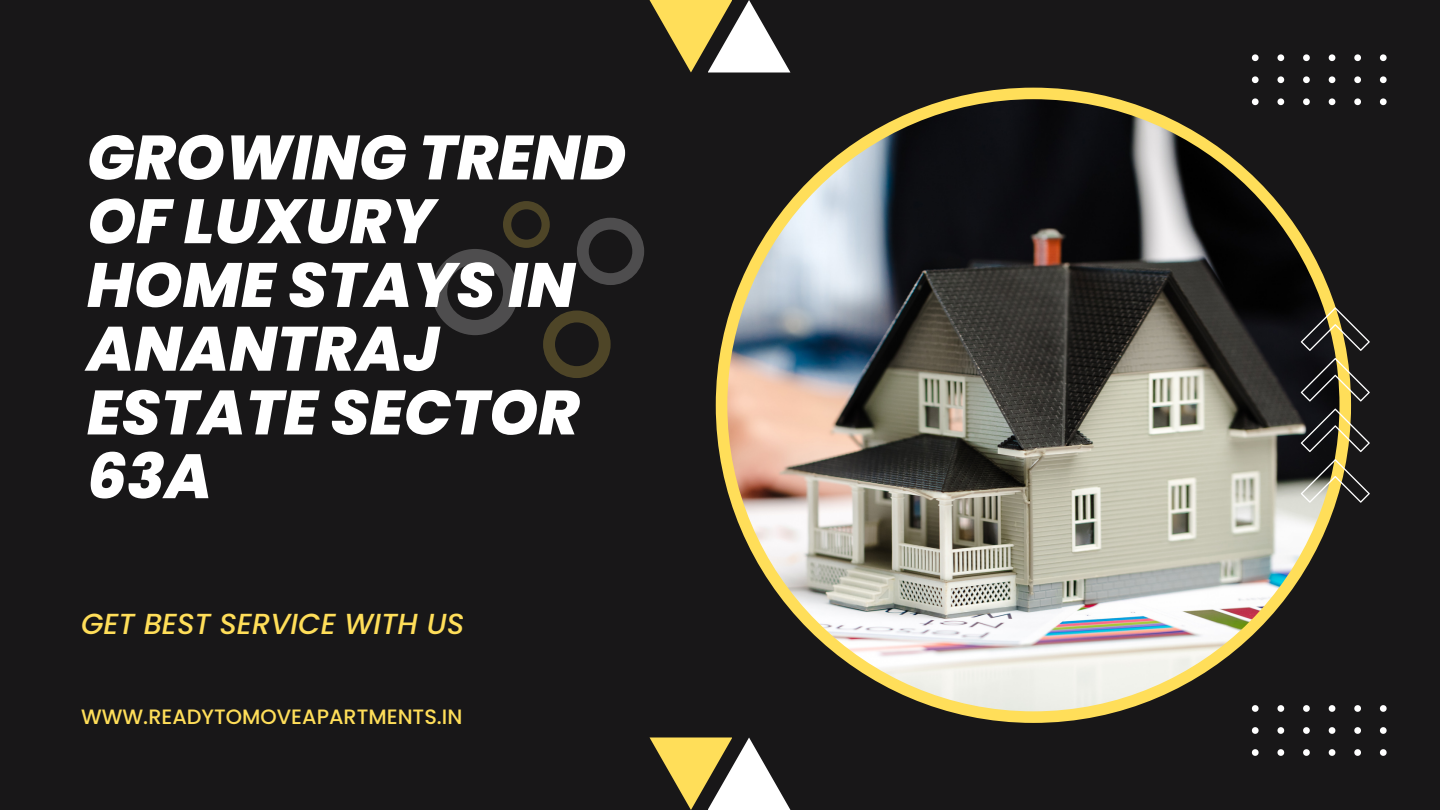
<style>
.page{position:relative;width:1440px;height:810px;background:#181718}
.page>*{position:absolute;margin:0;border:0;box-sizing:border-box;transform-origin:0 0}
.t1{font:italic 800 62.5px/63.8px "Poppins";color:#fff}
.t2{font:italic 500 29px "Poppins";color:#ffde59}
.t3{font:500 20.8px "Poppins";color:#ffde59}
</style>
<div class="page">
<img style="left:716px;top:88px;width:635px;height:635px">
<svg style="left:432px;top:201px;width:212px;height:177px"></svg>
<svg style="left:1301px;top:307px;width:69px;height:44px"></svg>
<svg style="left:1301px;top:358px;width:69px;height:44px"></svg>
<svg style="left:1301px;top:409px;width:69px;height:43px"></svg>
<svg style="left:1301px;top:459px;width:69px;height:44px"></svg>
<svg style="left:1380px;top:98px;width:7px;height:7px"></svg>
<svg style="left:1354px;top:98px;width:7px;height:7px"></svg>
<svg style="left:1329px;top:98px;width:6px;height:7px"></svg>
<svg style="left:1303px;top:98px;width:7px;height:7px"></svg>
<svg style="left:1277px;top:98px;width:7px;height:7px"></svg>
<svg style="left:1252px;top:98px;width:7px;height:7px"></svg>
<svg style="left:1380px;top:76px;width:7px;height:7px"></svg>
<svg style="left:1354px;top:76px;width:7px;height:7px"></svg>
<svg style="left:1329px;top:76px;width:6px;height:7px"></svg>
<svg style="left:1303px;top:76px;width:7px;height:7px"></svg>
<svg style="left:1277px;top:76px;width:7px;height:7px"></svg>
<svg style="left:1252px;top:76px;width:7px;height:7px"></svg>
<svg style="left:1380px;top:54px;width:7px;height:7px"></svg>
<svg style="left:1354px;top:54px;width:7px;height:7px"></svg>
<svg style="left:1329px;top:54px;width:6px;height:7px"></svg>
<svg style="left:1303px;top:54px;width:7px;height:7px"></svg>
<svg style="left:1277px;top:54px;width:7px;height:7px"></svg>
<svg style="left:1252px;top:54px;width:7px;height:7px"></svg>
<svg style="left:1380px;top:749px;width:7px;height:7px"></svg>
<svg style="left:1354px;top:749px;width:7px;height:7px"></svg>
<svg style="left:1329px;top:749px;width:6px;height:7px"></svg>
<svg style="left:1303px;top:749px;width:7px;height:7px"></svg>
<svg style="left:1277px;top:749px;width:7px;height:7px"></svg>
<svg style="left:1252px;top:749px;width:7px;height:7px"></svg>
<svg style="left:1380px;top:727px;width:7px;height:7px"></svg>
<svg style="left:1354px;top:727px;width:7px;height:7px"></svg>
<svg style="left:1329px;top:727px;width:6px;height:7px"></svg>
<svg style="left:1303px;top:727px;width:7px;height:7px"></svg>
<svg style="left:1277px;top:727px;width:7px;height:7px"></svg>
<svg style="left:1252px;top:727px;width:7px;height:7px"></svg>
<svg style="left:1380px;top:705px;width:7px;height:7px"></svg>
<svg style="left:1354px;top:705px;width:7px;height:7px"></svg>
<svg style="left:1329px;top:705px;width:6px;height:7px"></svg>
<svg style="left:1303px;top:705px;width:7px;height:7px"></svg>
<svg style="left:1277px;top:705px;width:7px;height:7px"></svg>
<svg style="left:1252px;top:705px;width:7px;height:7px"></svg>
<svg style="left:650px;top:0;width:140px;height:73px"></svg>
<svg style="left:650px;top:737px;width:140px;height:73px"></svg>
<p class="t1" style="left:87px;top:126px;width:540px">GROWING TREND<br>OF LUXURY<br>HOME STAYS IN<br>ANANTRAJ<br>ESTATE SECTOR<br>63A</p>
<p class="t2" style="left:81px;top:604px;width:385px">GET BEST SERVICE WITH US</p>
<p class="t3" style="left:81px;top:702px;width:383px">WWW.READYTOMOVEAPARTMENTS.IN</p>
</div>
